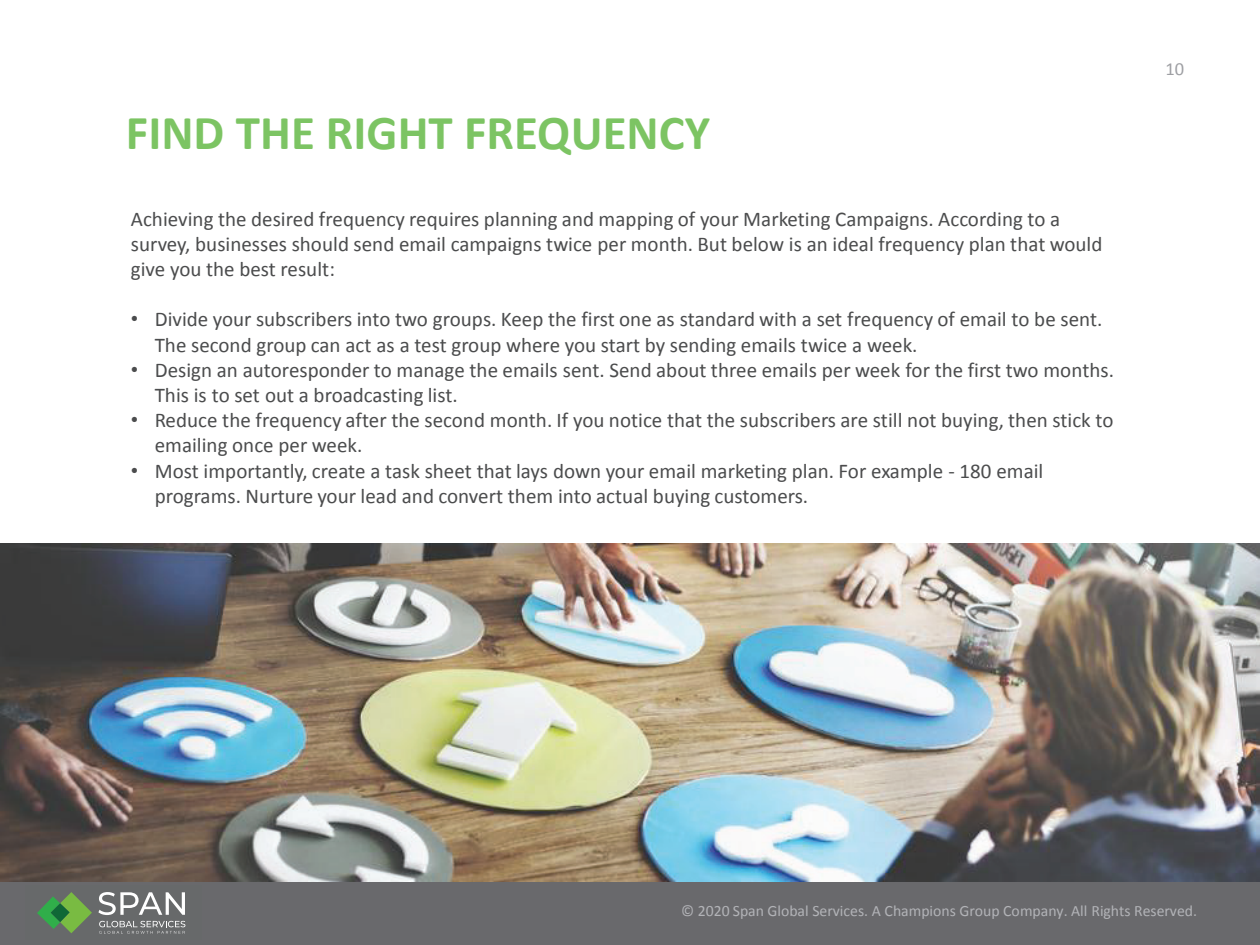
<style>
.page{position:relative;width:1260px;height:945px;background:#fff}
.page>*{position:absolute;margin:0;border:0;box-sizing:border-box;transform-origin:0 0}
.t1{font:700 49px "Calibri";color:#7cc463}
.t2{font:21px/25.2px "Calibri";color:#4b4c4d}
.t3{font:18.55px "Calibri";color:#9e9fa3}
.t4{font:15.75px "Calibri";color:#b2b3b7}
.s1{font-family:"Arial"}
</style>
<div class="page">
<div style="left:0;top:880px;width:1260px;height:65px;background:#69696c"></div>
<img style="left:0;top:544px;width:1260px;height:338px">
<svg style="left:98px;top:892px;width:87px;height:23px"></svg>
<svg style="left:37px;top:892px;width:55px;height:41px"></svg>
<svg style="left:99px;top:921px;width:86px;height:13px"></svg>
<h1 class="t1" style="left:126px;top:102px;width:586px">FIND THE RIGHT FREQUENCY</h1>
<p class="t2" style="left:131px;top:206px;width:973px">Achieving the desired frequency requires planning and mapping of your Marketing Campaigns. According to a survey, businesses should send email campaigns twice per month. But below is an ideal frequency plan that would give you the best result:</p>
<p class="t2" style="left:155px;top:307px;width:949px;text-indent:-24px"><span class="s1">•</span> Divide your subscribers into two groups. Keep the first one as standard with a set frequency of email to be sent.<br>The second group can act as a test group where you start by sending emails twice a week.</p>
<p class="t2" style="left:155px;top:357px;width:961px;text-indent:-24px"><span class="s1">•</span> Design an autoresponder to manage the emails sent. Send about three emails per week for the first two months.<br>This is to set out a broadcasting list.</p>
<p class="t2" style="left:155px;top:408px;width:960px;text-indent:-24px"><span class="s1">•</span> Reduce the frequency after the second month. If you notice that the subscribers are still not buying, then stick to emailing once per week.</p>
<p class="t2" style="left:155px;top:458px;width:890px;text-indent:-24px"><span class="s1">•</span> Most importantly, create a task sheet that lays down your email marketing plan. For example - 180 email programs. Nurture your lead and convert them into actual buying customers.</p>
<p class="t3" style="left:1166px;top:57px;width:20px">10</p>
<p class="t4" style="left:681px;top:901px;width:517px">© 2020 Span Global Services. A Champions Group Company. All Rights Reserved.</p>
</div>
